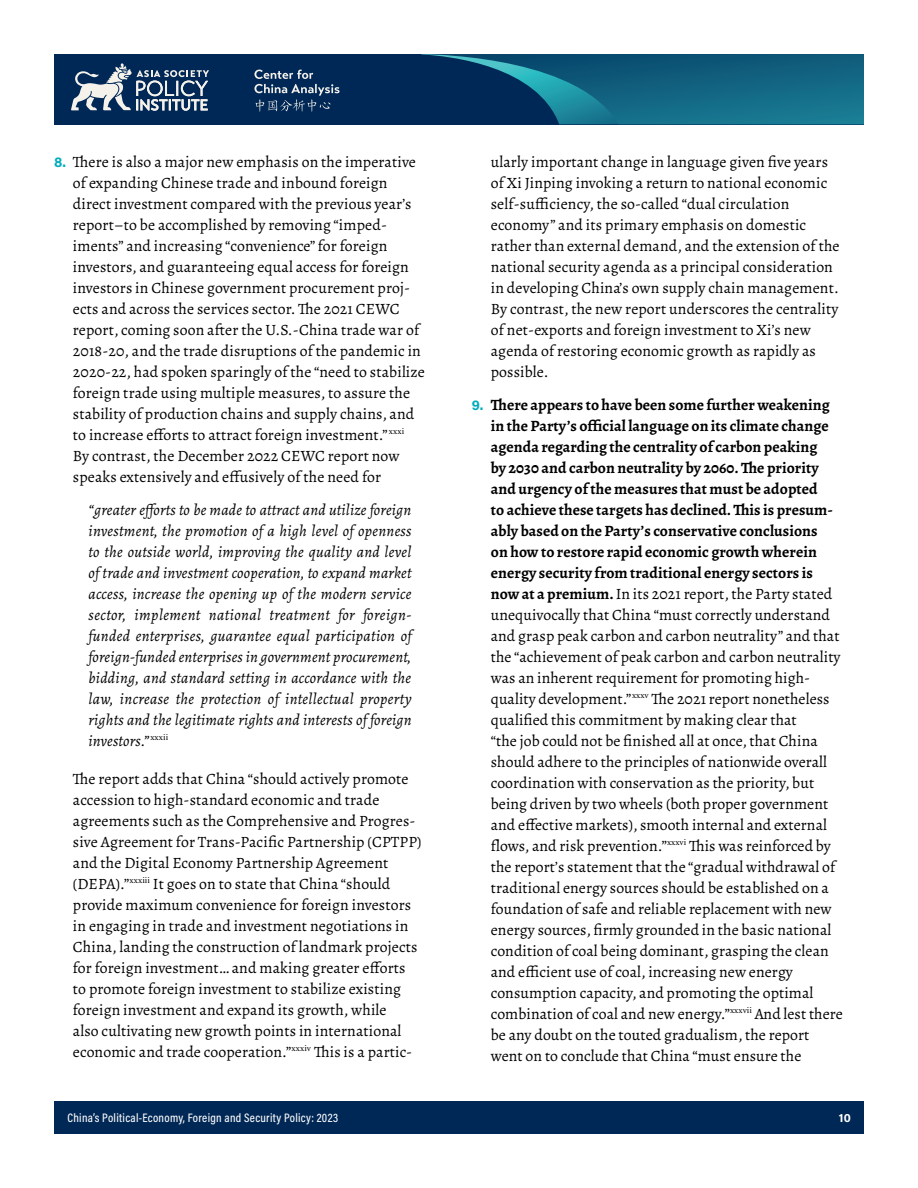
<style>
.page{position:relative;width:918px;height:1188px;background:#fff}
.page>*{position:absolute;margin:0;border:0;box-sizing:border-box;transform-origin:0 0}
.t1{font:15.75px/21px "Alegreya";letter-spacing:.01em;color:#000}
.t2{font:italic 15.75px/21px "Alegreya";letter-spacing:.015em;color:#000;text-align:justify}
.t3{font:500 12.3px "Acumin Pro Cond";letter-spacing:.025em;color:#fff}
.t4{font:700 12px "Acumin Pro";color:#fff}
.s1{font-family:"Acumin Pro";font-weight:700;font-size:14.25px;color:#00acbb}
.s2{font-weight:700}
</style>
<div class="page">
<div style="left:54px;top:1102px;width:810px;height:32px;background:#002856"></div>
<div style="left:54px;top:54px;width:810px;height:71px;background:#002856"></div>
<svg style="left:71px;top:63px;width:138px;height:48px"></svg>
<svg style="left:421px;top:54px;width:443px;height:70px"></svg>
<svg style="left:254px;top:69px;width:86px;height:43px"></svg>
<p class="t1" style="left:73px;top:151px;width:354px;text-indent:-19px"><span class="s1">8.</span> There is also a major new emphasis on the imperative of expanding Chinese trade and inbound foreign direct investment compared with the previous year’s report–to be accomplished by removing “imped&shy;iments” and increasing “convenience” for foreign investors, and guaranteeing equal access for foreign investors in Chinese government procurement proj&shy;ects and across the services sector. The 2021 CEWC report, coming soon after the U.S.-China trade war of 2018-20, and the trade disruptions of the pandemic in 2020-22, had spoken sparingly of the “need to stabilize foreign trade using multiple measures, to assure the stability of production chains and supply chains, and to increase efforts to attract foreign investment.”<sup>xxxi<br></sup>By contrast, the December 2022 CEWC report now speaks extensively and effusively of the need for</p>
<p class="t2" style="left:89px;top:499px;width:325px">“greater efforts to be made to attract and utilize foreign investment, the promotion of a high level of openness to the outside world, improving the quality and level of trade and investment cooperation, to expand market access, increase the opening up of the modern service sector, implement national treatment for foreign&shy;funded enterprises, guarantee equal participation of foreign-funded enterprises in government procurement, bidding, and standard setting in accordance with the law, increase the protection of intellectual property rights and the legitimate rights and interests of foreign investors.” <sup>xxxii</sup></p>
<p class="t1" style="left:73px;top:769px;width:350px">The report adds that China “should actively promote accession to high-standard economic and trade agreements such as the Comprehensive and Progres&shy;sive Agreement for Trans-Pacific Partnership (CPTPP) and the Digital Economy Partnership Agreement (DEPA).”<sup>xxxiii</sup> It goes on to state that China “should provide maximum convenience for foreign investors in engaging in trade and investment negotiations in China, landing the construction of landmark projects for foreign investment… and making greater efforts to promote foreign investment to stabilize existing foreign investment and expand its growth, while<br>also cultivating new growth points in international economic and trade cooperation.”<sup>xxxiv</sup> This is a partic-</p>
<p class="t1" style="left:491px;top:151px;width:350px">ularly important change in language given five years of Xi Jinping invoking a return to national economic self-sufficiency, the so-called “dual circulation economy” and its primary emphasis on domestic rather than external demand, and the extension of the national security agenda as a principal consideration in developing China’s own supply chain management.<br>By contrast, the new report underscores the centrality of net-exports and foreign investment to Xi’s new agenda of restoring economic growth as rapidly as possible.</p>
<p class="t1" style="left:491px;top:394px;width:354px;text-indent:-19px"><span class="s1">9.</span> <span class="s2">There appears to have been some further weakening in the Party’s official language on its climate change agenda regarding the centrality of carbon peaking<br>by 2030 and carbon neutrality by 2060. The priority and urgency of the measures that must be adopted<br>to achieve these targets has declined. This is presum&shy;ably based on the Party’s conservative conclusions<br>on how to restore rapid economic growth wherein energy security from traditional energy sectors is now at a premium.</span> In its 2021 report, the Party stated unequivocally that China “must correctly understand and grasp peak carbon and carbon neutrality” and that the “achievement of peak carbon and carbon neutrality was an inherent requirement for promoting high&shy;quality development.”<sup>xxxv</sup> The 2021 report nonetheless qualified this commitment by making clear that<br>“the job could not be finished all at once, that China should adhere to the principles of nationwide overall coordination with conservation as the priority, but being driven by two wheels (both proper government and effective markets), smooth internal and external flows, and risk prevention.”<sup>xxxvi</sup> This was reinforced by the report’s statement that the “gradual withdrawal of traditional energy sources should be established on a foundation of safe and reliable replacement with new energy sources, firmly grounded in the basic national condition of coal being dominant, grasping the clean and efficient use of coal, increasing new energy consumption capacity, and promoting the optimal combination of coal and new energy.”<sup>xxxvii</sup> And lest there be any doubt on the touted gradualism, the report went on to conclude that China “must ensure the</p>
<p class="t3" style="left:68px;top:1110px;width:272px">China’s Political-Economy, Foreign and Security Policy: 2023</p>
<p class="t4" style="left:839px;top:1109px;width:14px">10</p>
</div>
